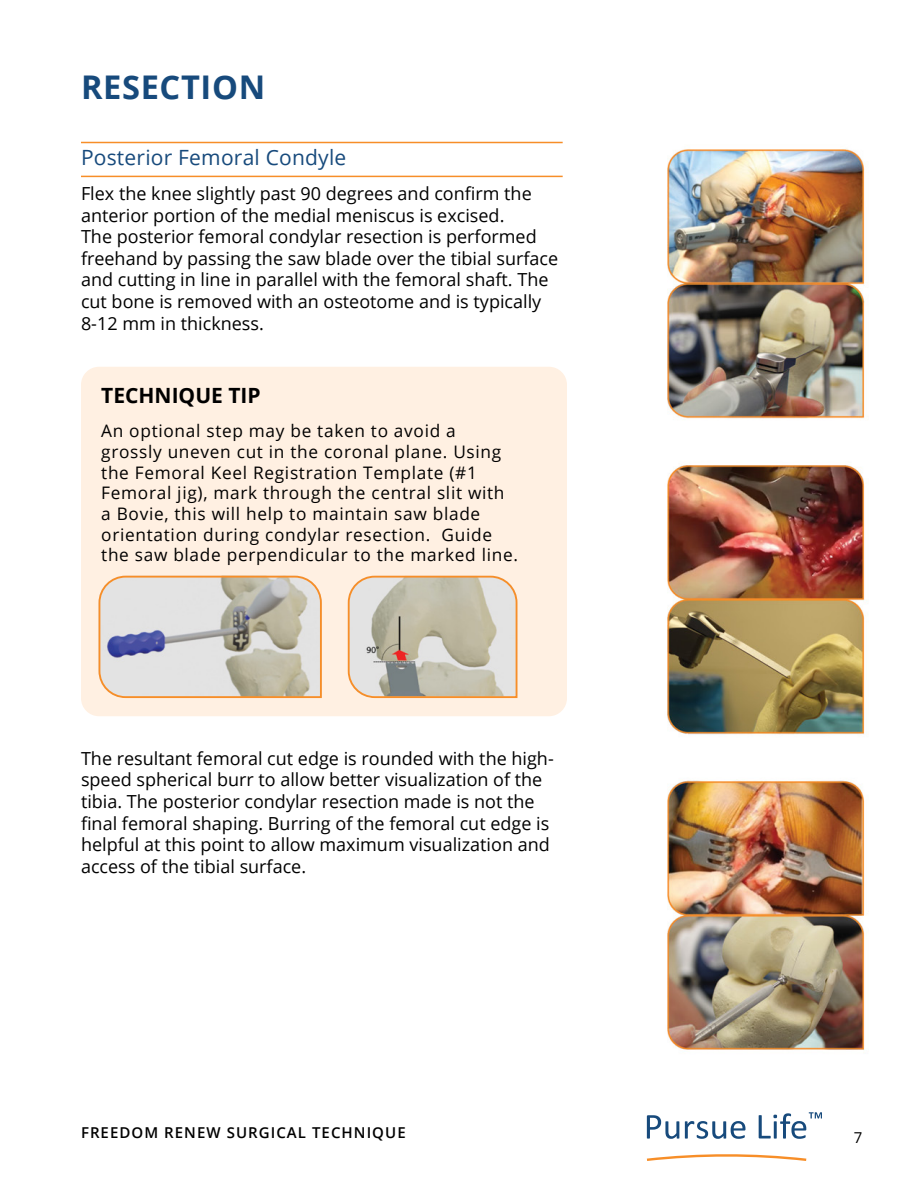
<style>
.page{position:relative;width:918px;height:1188px;background:#fff}
.page>*{position:absolute;margin:0;border:0;box-sizing:border-box;transform-origin:0 0}
.heads{font:700 32.7px "Open Sans";letter-spacing:.02em;color:#174a7c}
.subheads{font:21px "Open Sans";letter-spacing:.01em;color:#174a7c}
.note_header{font:700 21px "Open Sans";color:#000}
.body_copy{font:18px/21.6px "Open Sans";color:#000}
.body_copy-2{font:17.25px/20.7px "Open Sans";letter-spacing:.04em;color:#000}
.t1{font:600 15px "Open Sans";letter-spacing:.07em;color:#000}
.t2{font:15px "Open Sans";color:#000}
</style>
<div class="page">
<img style="left:646px;top:149px;width:221px;height:1012px">
<svg style="left:647px;top:1115px;width:32px;height:24px"></svg>
<svg style="left:685px;top:1121px;width:60px;height:18px"></svg>
<svg style="left:759px;top:1112px;width:63px;height:27px"></svg>
<svg style="left:647px;top:1153px;width:159px;height:8px"></svg>
<hr style="left:81px;top:142px;width:482px;height:1px;background:#f78e28">
<hr style="left:81px;top:176px;width:482px;height:1px;background:#f78e28">
<div style="left:81px;top:367px;width:486px;height:349px;background:#fff0e2;border-radius:18px"></div>
<svg style="left:98px;top:575px;width:224px;height:123px;background:#cdc7c0"></svg>
<svg style="left:347px;top:575px;width:171px;height:124px;background:#cbc3b2"></svg>
<p class="heads" style="left:81px;top:64px;width:186px">RESECTION</p>
<p class="subheads" style="left:81px;top:143px;width:267px">Posterior Femoral Condyle</p>
<p class="body_copy" style="left:81px;top:182px;width:479px">Flex the knee slightly past 90 degrees and confirm the anterior portion of the medial meniscus is excised.<br>The posterior femoral condylar resection is performed freehand by passing the saw blade over the tibial surface and cutting in line in parallel with the femoral shaft. The cut bone is removed with an osteotome and is typically 8-12 mm in thickness.</p>
<p class="note_header" style="left:101px;top:381px;width:161px">TECHNIQUE TIP</p>
<p class="body_copy-2" style="left:101px;top:420px;width:418px">An optional step may be taken to avoid a grossly uneven cut in the coronal plane. Using the Femoral Keel Registration Template (#1<br>Femoral jig), mark through the central slit with a Bovie, this will help to maintain saw blade orientation during condylar resection. Guide the saw blade perpendicular to the marked line.</p>
<p class="body_copy" style="left:81px;top:747px;width:474px">The resultant femoral cut edge is rounded with the high&shy;speed spherical burr to allow better visualization of the tibia. The posterior condylar resection made is not the final femoral shaping. Burring of the femoral cut edge is helpful at this point to allow maximum visualization and access of the tibial surface.</p>
<p class="t1" style="left:81px;top:1122px;width:326px">FREEDOM RENEW SURGICAL TECHNIQUE</p>
<p class="t2" style="left:854px;top:1127px;width:10px">7</p>
</div>
